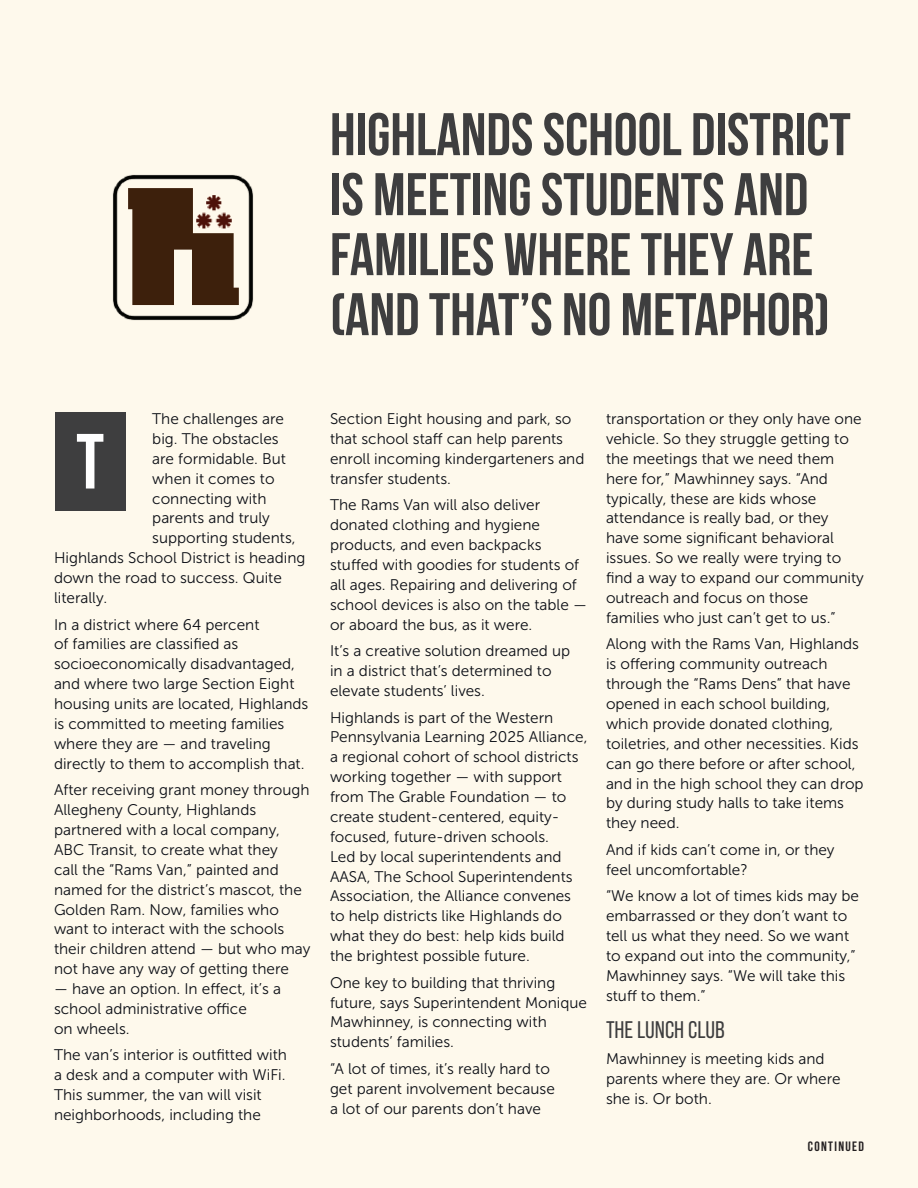
<style>
.page{position:relative;width:918px;height:1188px;background:#fef9ec}
.page>*{position:absolute;margin:0;border:0;box-sizing:border-box;transform-origin:0 0}
.t1{font:700 78px "Bebas Neue";color:#fff}
.t2{font:700 60px/60px "Bebas Neue";color:#3e3e3f}
.t3{font:24px "Bebas Neue Pro";color:#3e3e3f}
.t4{font:15.3px/19.8px "Museo Sans 300";color:#0b0e15}
.t5{font:700 13.5px "Bebas Neue";letter-spacing:.1em;color:#231f20}
</style>
<div class="page">
<div style="left:55px;top:413px;width:70px;height:98px;background:#3e3e3f"></div>
<img style="left:113px;top:174px;width:140px;height:146px">
<p class="t2" style="left:330px;top:104px;width:522px">HIGHLANDS SCHOOL DISTRICT<br>IS MEETING STUDENTS AND<br>FAMILIES WHERE THEY ARE (AND THAT’S NO METAPHOR)</p>
<p class="t4" style="left:152px;top:409px;width:133px">The challenges are</p>
<p class="t4" style="left:152px;top:429px;width:128px">big. The obstacles</p>
<p class="t4" style="left:152px;top:449px;width:135px">are formidable. But</p>
<p class="t4" style="left:152px;top:469px;width:124px">when it comes to</p>
<p class="t4" style="left:152px;top:489px;width:116px">connecting with</p>
<p class="t4" style="left:152px;top:508px;width:119px">parents and truly</p>
<p class="t4" style="left:152px;top:528px;width:145px">supporting students,</p>
<p class="t4" style="left:54px;top:548px;width:253px">Highlands School District is heading</p>
<p class="t4" style="left:54px;top:568px;width:229px">down the road to success. Quite</p>
<p class="t4" style="left:54px;top:588px;width:55px">literally.</p>
<p class="t4" style="left:54px;top:615px;width:256px">In a district where 64 percent<br>of families are classified as socioeconomically disadvantaged, and where two large Section Eight housing units are located, Highlands is committed to meeting families where they are — and traveling directly to them to accomplish that.</p>
<p class="t4" style="left:54px;top:780px;width:258px">After receiving grant money through<br>Allegheny County, Highlands partnered with a local company,<br>ABC Transit, to create what they<br>call the “Rams Van,” painted and named for the district’s mascot, the<br>Golden Ram. Now, families who want to interact with the schools their children attend — but who may not have any way of getting there</p>
<p class="t4" style="left:54px;top:979px;width:229px">— have an option. In effect, it’s a school administrative office<br>on wheels.</p>
<p class="t4" style="left:54px;top:1045px;width:234px">The van’s interior is outfitted with a desk and a computer with WiFi.<br>This summer, the van will visit neighborhoods, including the</p>
<p class="t1" style="left:76px;top:419px;width:29px">T</p>
<p class="t4" style="left:330px;top:409px;width:256px">Section Eight housing and park, so that school staff can help parents enroll incoming kindergarteners and transfer students.</p>
<p class="t4" style="left:330px;top:495px;width:259px">The Rams Van will also deliver donated clothing and hygiene products, and even backpacks stuffed with goodies for students of all ages. Repairing and delivering of school devices is also on the table — or aboard the bus, as it were.</p>
<p class="t4" style="left:330px;top:641px;width:242px">It’s a creative solution dreamed up in a district that’s determined to elevate students’ lives.</p>
<p class="t4" style="left:330px;top:708px;width:259px">Highlands is part of the Western Pennsylvania Learning 2025 Alliance, a regional cohort of school districts working together — with support from The Grable Foundation — to create student-centered, equity&shy;focused, future-driven schools.<br>Led by local superintendents and AASA, The School Superintendents Association, the Alliance convenes to help districts like Highlands do what they do best: help kids build the brightest possible future.</p>
<p class="t4" style="left:330px;top:973px;width:259px">One key to building that thriving future, says Superintendent Monique<br>Mawhinney, is connecting with students’ families.</p>
<p class="t4" style="left:330px;top:1059px;width:226px">“A lot of times, it’s really hard to get parent involvement because a lot of our parents don’t have</p>
<p class="t4" style="left:606px;top:409px;width:260px">transportation or they only have one vehicle. So they struggle getting to the meetings that we need them here for,” Mawhinney says. “And typically, these are kids whose attendance is really bad, or they have some significant behavioral issues. So we really were trying to find a way to expand our community outreach and focus on those families who just can’t get to us.”</p>
<p class="t4" style="left:606px;top:634px;width:259px">Along with the Rams Van, Highlands is offering community outreach through the “Rams Dens” that have opened in each school building, which provide donated clothing, toiletries, and other necessities. Kids can go there before or after school, and in the high school they can drop by during study halls to take items they need.</p>
<p class="t4" style="left:606px;top:840px;width:230px">And if kids can’t come in, or they feel uncomfortable?</p>
<p class="t4" style="left:606px;top:886px;width:254px">“We know a lot of times kids may be embarrassed or they don’t want to tell us what they need. So we want to expand out into the community,”<br>Mawhinney says. “We will take this stuff to them.”</p>
<p class="t3" style="left:606px;top:1016px;width:120px">THE LUNCH CLUB</p>
<p class="t4" style="left:606px;top:1049px;width:236px">Mawhinney is meeting kids and parents where they are. Or where she is. Or both.</p>
<p class="t5" style="left:808px;top:1139px;width:58px">CONTINUED</p>
</div>
